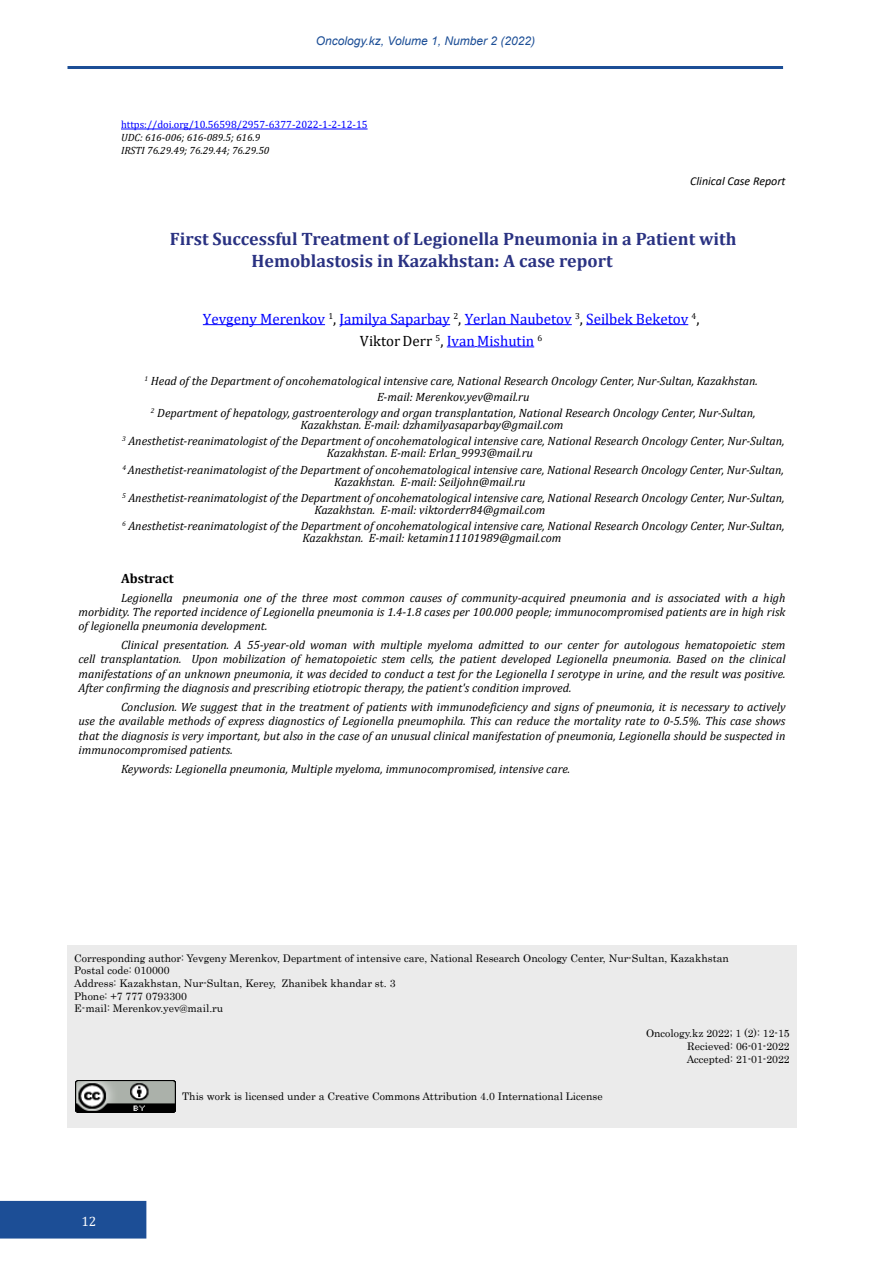
<style>
.page{position:relative;width:893px;height:1263px;background:#fff}
.page>*{position:absolute;margin:0;border:0;box-sizing:border-box;transform-origin:0 0}
.t1{font:700 18px/21.6px "Cambria";color:#2a3282}
.t2{font:15px/22.2px "Cambria";color:#00f;text-align:center}
.t3{font:700 13.5px "Cambria";color:#000}
.t4{font:13.5px "Cambria";color:#fff}
.t5{font:italic 12px/14.4px "Cambria";color:#000}
.t6{font:italic 12px "Arial";color:#1c4e96}
.t7{font:italic 12px "Calibri";color:#000}
.t8{font:10.5px/12.6px "Century";color:#000}
.t9{font:italic 10.5px/12.6px "Cambria";color:#000}
.t10{font:10.5px "Cambria";color:#00f}
.s1{color:#000}
</style>
<div class="page">
<div style="left:0;top:1200px;width:147px;height:39px;background:#1c4e96"></div>
<hr style="left:68px;top:66px;width:715px;height:3px;background:#1c4e96">
<div style="left:68px;top:945px;width:728px;height:182px;background:#ebebeb"></div>
<hr style="left:121px;top:129px;width:247px;height:1px;background:#00f">
<hr style="left:203px;top:324px;width:122px;height:1px;background:#00f">
<hr style="left:340px;top:324px;width:110px;height:1px;background:#00f">
<hr style="left:465px;top:324px;width:107px;height:1px;background:#00f">
<hr style="left:586px;top:324px;width:102px;height:1px;background:#00f">
<svg style="left:447px;top:346px;width:30px;height:1px"></svg>
<hr style="left:477px;top:346px;width:57px;height:1px;background:#00f">
<img style="left:75px;top:1080px;width:100px;height:32px">
<p class="t6" style="left:316px;top:33px;width:221px">Oncology.kz, Volume 1, Number 2 (2022)</p>
<p class="t10" style="left:121px;top:119px;width:248px">https://doi.org/10.56598/2957-6377-2022-1-2-12-15</p>
<p class="t9" style="left:121px;top:131px;width:150px">UDC: 616-006; 616-089.5; 616.9<br>IRSTI 76.29.49; 76.29.44; 76.29.50</p>
<p class="t7" style="left:690px;top:172px;width:97px">Clinical Case Report</p>
<h1 class="t1" style="left:251px;top:227px;width:487px;text-indent:-81px">First Successful Treatment of Legionella Pneumonia in a Patient with<br>Hemoblastosis in Kazakhstan: A case report</h1>
<p class="t2" style="left:203px;top:307px;width:498px">Yevgeny Merenkov <sup>1</sup><span class="s1">,</span> Jamilya Saparbay <sup>2</sup><span class="s1">,</span> Yerlan Naubetov <sup>3</sup><span class="s1">,</span> Seilbek Beketov <sup>4</sup><span class="s1">,<br>ViktorDerr</span> <sup>5</sup><span class="s1">,</span> Ivan Mishutin <sup>6</sup></p>
<p class="t5" style="left:144px;top:372px;width:615px;line-height:16.2px;text-align:center"><sup>1</sup> Head of the Department of oncohematological intensive care, National Research Oncology Center, Nur-Sultan, Kazakhstan.<br>E-mail: Merenkov.yev@mail.ru<br><sup>2</sup> Department of hepatology, gastroenterology and organ transplantation, National Research Oncology Center, Nur-Sultan,</p>
<p class="t5" style="left:122px;top:416px;width:664px;line-height:16.2px;text-indent:178px">Kazakhstan. E-mail: dzhamilyasaparbay@gmail.com<br><sup>3</sup> Anesthetist-reanimatologist of the Department of oncohematological intensive care, National Research Oncology Center, Nur-Sultan,</p>
<p class="t5" style="left:123px;top:445px;width:663px;line-height:16.2px;text-indent:204px">Kazakhstan. E-mail: Erlan_9993@mail.ru<br><sup>4</sup> Anesthetist-reanimatologist of the Department of oncohematological intensive care, National Research Oncology Center, Nur-Sultan,</p>
<p class="t5" style="left:122px;top:473px;width:664px;line-height:16.2px;text-indent:212px">Kazakhstan. E-mail: Seiljohn@mail.ru<br><sup>5</sup> Anesthetist-reanimatologist of the Department of oncohematological intensive care, National Research Oncology Center, Nur-Sultan,</p>
<p class="t5" style="left:122px;top:501px;width:664px;line-height:16.2px;text-indent:192px">Kazakhstan. E-mail: viktorderr84@gmail.com<br><sup>6</sup> Anesthetist-reanimatologist of the Department of oncohematological intensive care, National Research Oncology Center, Nur-Sultan,</p>
<p class="t5" style="left:303px;top:530px;width:260px">Kazakhstan. E-mail: ketamin11101989@gmail.com</p>
<p class="t3" style="left:121px;top:569px;width:54px">Abstract</p>
<p class="t5" style="left:79px;top:590px;width:708px;text-align:justify;text-indent:43px">Legionella pneumonia one of the three most common causes of community-acquired pneumonia and is associated with a high morbidity. The reported incidence of Legionella pneumonia is 1.4-1.8 cases per 100.000 people; immunocompromised patients are in high risk of legionella pneumonia development.</p>
<p class="t5" style="left:79px;top:637px;width:709px;text-align:justify;text-indent:43px">Clinical presentation. A 55-year-old woman with multiple myeloma admitted to our center for autologous hematopoietic stem cell transplantation. Upon mobilization of hematopoietic stem cells, the patient developed Legionella pneumonia. Based on the clinical manifestations of an unknown pneumonia, it was decided to conduct a test for the Legionella I serotype in urine, and the result was positive.<br>After confirming the diagnosis and prescribing etiotropic therapy, the patient's condition improved.</p>
<p class="t5" style="left:79px;top:699px;width:709px;text-align:justify;text-indent:43px">Conclusion. We suggest that in the treatment of patients with immunodeficiency and signs of pneumonia, it is necessary to actively use the available methods of express diagnostics of Legionella pneumophila. This can reduce the mortality rate to 0-5.5%. This case shows that the diagnosis is very important, but also in the case of an unusual clinical manifestation of pneumonia, Legionella should be suspected in immunocompromised patients.</p>
<p class="t5" style="left:121px;top:761px;width:451px">Keywords: Legionella pneumonia, Multiple myeloma, immunocompromised, intensive care.</p>
<p class="t8" style="left:74px;top:951px;width:656px">Corresponding author: Yevgeny Merenkov, Department of intensive care, National Research Oncology Center, Nur-Sultan, Kazakhstan Postal code: 010000<br>Address: Kazakhstan, Nur-Sultan, Kerey, Zhanibek khandar st. 3<br>Phone: +7 777 0793300<br>E-mail: Merenkov.yev@mail.ru</p>
<p class="t8" style="left:687px;top:1026px;width:105px;text-align:justify;text-indent:-41px">Oncology.kz 2022; 1 (2): 12-15<br>Recieved: 06-01-2022<br>Accepted: 21-01-2022</p>
<p class="t8" style="left:182px;top:1089px;width:422px">This work is licensed under a Creative Commons Attribution 4.0 International License</p>
<p class="t4" style="left:81px;top:1213px;width:17px">12</p>
</div>
